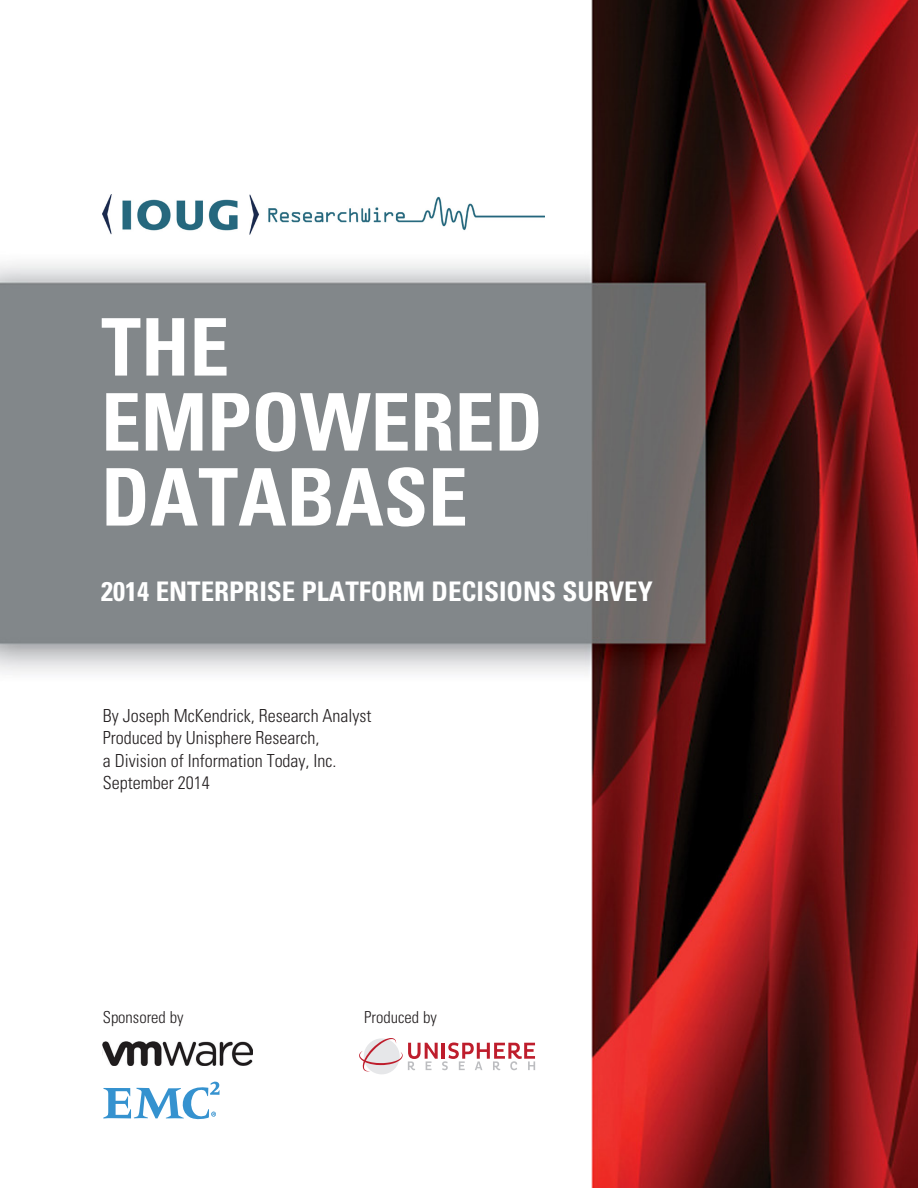
<style>
.page{position:relative;width:918px;height:1188px;background:#fff}
.page>*{position:absolute;margin:0;border:0;box-sizing:border-box;transform-origin:0 0}
.t1{font:700 condensed 79.5px/75px "Univers";color:#fff}
.t2{font:700 condensed 27px "Univers";color:#fff}
.t3{font:300 condensed 18px/22.5px "Univers";color:#231f20}
.t4{font:300 condensed 16.5px "Univers";color:#231f20}
</style>
<div class="page">
<img style="left:0;top:1px;width:918px;height:1187px">
<img style="left:103px;top:1041px;width:149px;height:24px">
<svg style="left:103px;top:1082px;width:117px;height:37px"></svg>
<div style="left:364px;top:1038px;width:36px;height:36px;background:#e6e7e9;border-radius:50%"></div>
<svg style="left:359px;top:1038px;width:176px;height:34px"></svg>
<img style="left:103px;top:194px;width:441px;height:42px">
<p class="t1" style="left:101px;top:309px;width:443px">THE<br>EMPOWERED<br>DATABASE</p>
<p class="t2" style="left:101px;top:575px;width:553px">2014 ENTERPRISE PLATFORM DECISIONS SURVEY</p>
<p class="t3" style="left:103px;top:704px;width:270px">By Joseph McKendrick, Research Analyst<br>Produced by Unisphere Research,<br>a Division of Information Today, Inc.<br>September 2014</p>
<p class="t4" style="left:103px;top:1007px;width:82px">Sponsored by</p>
<p class="t4" style="left:364px;top:1007px;width:74px">Produced by</p>
</div>
